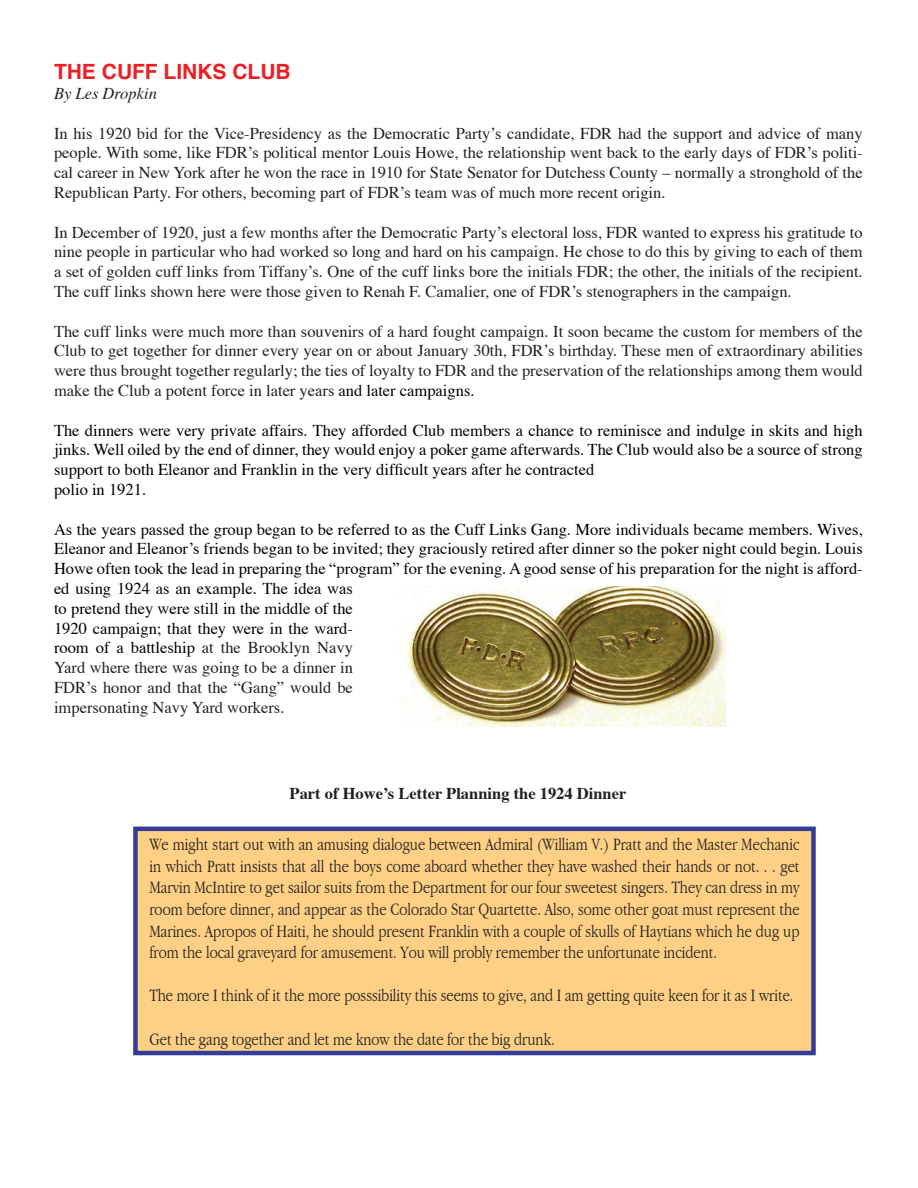
<style>
.page{position:relative;width:918px;height:1188px;background:#fff}
.page>*{position:absolute;margin:0;border:0;box-sizing:border-box;transform-origin:0 0}
.t1{font:700 21px "Helvetica";color:#ee1f23}
.t2{font:condensed 18px/21.6px "Garamond";color:#231f20;text-align:justify}
.t3{font:16.5px/19.8px "Times";color:#231f20;text-align:justify}
.t4{font:16.5px/19.8px "Times";color:#000}
.t5{font:700 16.5px "Times";color:#231f20}
.t6{font:italic 16.5px "Times";color:#231f20}
.s1{color:#000}
.s2{color:#231f20}
</style>
<div class="page">
<img style="left:399px;top:587px;width:327px;height:139px">
<div style="left:133px;top:827px;width:683px;height:228px;background:#fed085;border:4px solid #343c98"></div>
<p class="t1" style="left:54px;top:57px;width:238px">THE CUFF LINKS CLUB</p>
<p class="t6" style="left:54px;top:83px;width:104px">By Les Dropkin</p>
<p class="t3" style="left:54px;top:124px;width:810px">In his 1920 bid for the Vice-Presidency as the Democratic Party’s candidate, FDR had the support and advice of many people. With some, like FDR’s political mentor Louis Howe, the relationship went back to the early days of FDR’s politi&shy;cal career in New York after he won the race in 1910 for State Senator for Dutchess County – normally a stronghold of the Republican Party. For others, becoming part of FDR’s team was of much more recent origin.</p>
<p class="t3" style="left:54px;top:223px;width:810px">In December of 1920, just a few months after the Democratic Party’s electoral loss, FDR wanted to express his gratitude to nine people in particular who had worked so long and hard on his campaign. He chose to do this by giving to each of them a set of golden cuff links from Tiffany’s. One of the cuff links bore the initials FDR; the other, the initials of the recipient.<br>The cuff links shown here were those given to Renah F. Camalier, one of FDR’s stenographers in the campaign.</p>
<p class="t3" style="left:54px;top:322px;width:810px">The cuff links were much more than souvenirs of a hard fought campaign. It soon became the custom for members of the Club to get together for dinner every year on or about January 30th, FDR’s birthday. These men of extraordinary abilities were thus brought together regularly; the ties of loyalty to FDR and the preservation of the relationships among them would make the Club a potent force in later years <span class="s1">and later campaigns.</span></p>
<p class="t4" style="left:54px;top:421px;width:810px">The dinners were very private affairs. They afforded Club members a chance to reminisce and indulge in skits and high jinks. Well oiled by the end of dinner, they would enjoy a poker game afterwards. The Club would also be a source of strong support to both Eleanor and Franklin in the very difficult years after he contracted<br>polio in 1921.</p>
<p class="t4" style="left:54px;top:520px;width:810px">As the years passed the group began to be referred to as the Cuff Links Gang. More individuals became members. Wives, Eleanor and Eleanor’s friends began to be invited; they graciously retired after dinner so the poker night could begin. Louis Howe often took the lead in preparing the “program” for the evening. A good sense of his preparation for the night is afford&shy;ed using 1924 as an example. The idea was<br>to pretend they were still in the middle of the<br>1920 campaign; that they were in the ward-<br>room of a battleship <span class="s2">at the Brooklyn Navy<br>Yard where there was going to be a dinner in<br>FDR’s honor and that the “Gang” would be<br>impersonating Navy Yard workers.</span></p>
<p class="t5" style="left:290px;top:782px;width:338px">Part of Howe’s Letter Planning the 1924 Dinner</p>
<p class="t2" style="left:149px;top:834px;width:652px">We might start out with an amusing dialogue between Admiral (William V.) Pratt and the Master Mechanic in which Pratt insists that all the boys come aboard whether they have washed their hands or not. . . get Marvin McIntire to get sailor suits from the Department for our four sweetest singers. They can dress in my room before dinner, and appear as the Colorado Star Quartette. Also, some other goat must represent the Marines. Apropos of Haiti, he should present Franklin with a couple of skulls of Haytians which he dug up from the local graveyard for amusement. You will probly remember the unfortunate incident.</p>
<p class="t2" style="left:149px;top:985px;width:646px">The more I think of it the more posssibility this seems to give, and I am getting quite keen for it as I write.</p>
<p class="t2" style="left:149px;top:1028px;width:407px">Get the gang together and let me know the date for the big drunk.</p>
</div>
